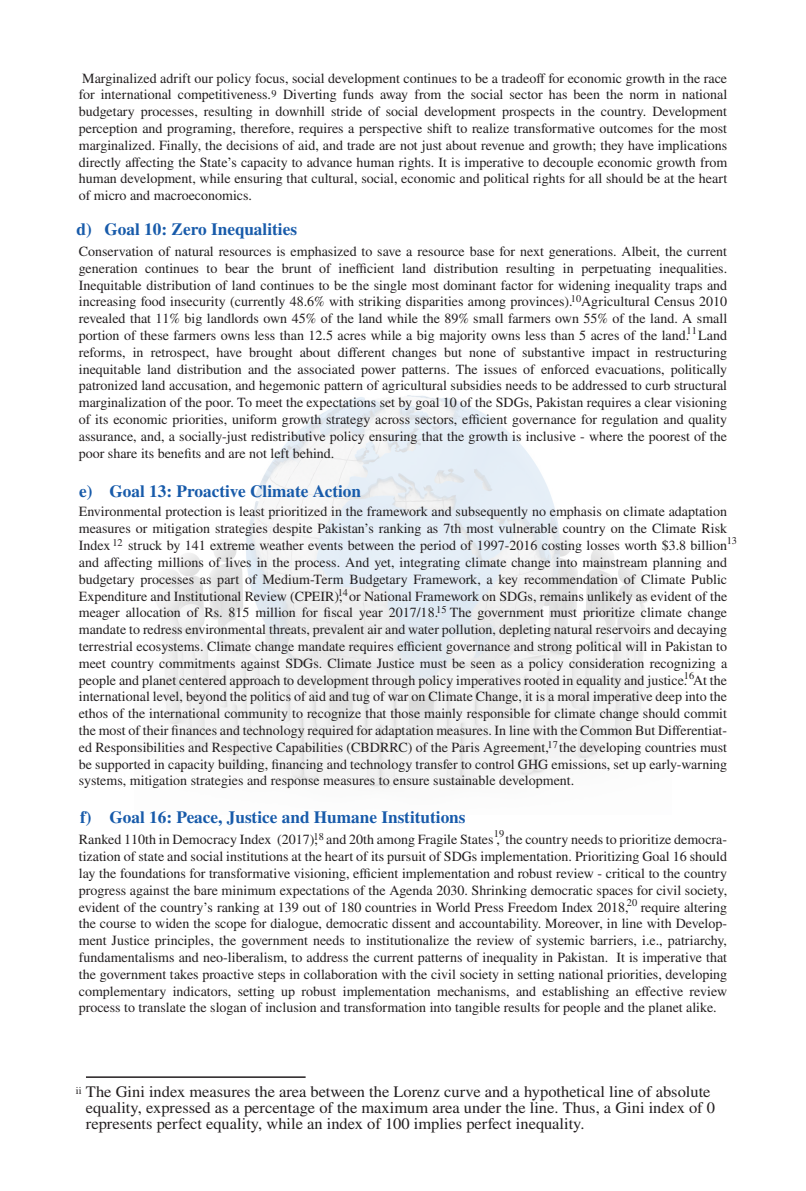
<style>
.page{position:relative;width:806px;height:1191px;background:#fff}
.page>*{position:absolute;margin:0;border:0;box-sizing:border-box;transform-origin:0 0}
.t1{font:700 17.2px "STIX General";color:#185baa}
.t2{font:16px/16px "STIX General";color:#231f20}
.t3{font:14px/16.8px "STIX General";color:#231f20;text-align:justify}
.t4{font:10.4px "STIX General";color:#231f20}
</style>
<div class="page">
<img style="left:156px;top:395px;width:496px;height:393px">
<hr style="left:86px;top:1076px;width:219px;height:2px;background:#231f20">
<p class="t3" style="left:79px;top:70px;width:650px">Marginalized adrift our policy focus, social development continues to be a tradeoff for economic growth in the race for international competitiveness. Diverting funds away from the social sector has been the norm in national budgetary processes, resulting in downhill stride of social development prospects in the country. Development perception and programing, therefore, requires a perspective shift to realize transformative outcomes for the most marginalized. Finally, the decisions of aid, and trade are not just about revenue and growth; they have implications directly affecting the State’s capacity to advance human rights. It is imperative to decouple economic growth from human development, while ensuring that cultural, social, economic and political rights for all should be at the heart of micro and macroeconomics.</p>
<p class="t1" style="left:76px;top:216px;width:222px">d) Goal 10: Zero Inequalities</p>
<p class="t4" style="left:271px;top:86px;width:7px">9</p>
<p class="t3" style="left:79px;top:243px;width:650px">Conservation of natural resources is emphasized to save a resource base for next generations. Albeit, the current generation continues to bear the brunt of inefficient land distribution resulting in perpetuating inequalities.<br>Inequitable distribution of land continues to be the single most dominant factor for widening inequality traps and increasing food insecurity (currently 48.6% with striking disparities among provinces). Agricultural Census 2010 revealed that 11% big landlords own 45% of the land while the 89% small farmers own 55% of the land. A small portion of these farmers owns less than 12.5 acres while a big majority owns less than 5 acres of the land. Land reforms, in retrospect, have brought about different changes but none of substantive impact in restructuring inequitable land distribution and the associated power patterns. The issues of enforced evacuations, politically patronized land accusation, and hegemonic pattern of agricultural subsidies needs to be addressed to curb structural marginalization of the poor. To meet the expectations set by goal 10 of the SDGs, Pakistan requires a clear visioning of its economic priorities, uniform growth strategy across sectors, efficient governance for regulation and quality assurance, and, a socially-just redistributive policy ensuring that the growth is inclusive - where the poorest of the poor share its benefits and are not left behind.</p>
<p class="t4" style="left:571px;top:292px;width:12px">10</p>
<p class="t4" style="left:686px;top:323px;width:12px">11</p>
<p class="t1" style="left:79px;top:478px;width:283px">e) Goal 13: Proactive Climate Action</p>
<p class="t3" style="left:79px;top:504px;width:650px">Environmental protection is least prioritized in the framework and subsequently no emphasis on climate adaptation measures or mitigation strategies despite Pakistan’s ranking as 7th most vulnerable country on the Climate Risk Index</p>
<p class="t4" style="left:112px;top:535px;width:12px">12</p>
<p class="t4" style="left:726px;top:533px;width:12px">13</p>
<p class="t3" style="left:79px;top:537px;width:650px;text-indent:49px">struck by 141 extreme weather events between the period of 1997-2016 costing losses worth $3.8 billion and affecting millions of lives in the process. And yet, integrating climate change into mainstream planning and budgetary processes as part of Medium-Term Budgetary Framework, a key recommendation of Climate Public Expenditure and Institutional Review (CPEIR), or National Framework on SDGs, remains unlikely as evident of the meager allocation of Rs. 815 million for fiscal year 2017/18. The government must prioritize climate change mandate to redress environmental threats, prevalent air and water pollution, depleting natural reservoirs and decaying terrestrial ecosystems. Climate change mandate requires efficient governance and strong political will in Pakistan to meet country commitments against SDGs. Climate Justice must be seen as a policy consideration recognizing a people and planet centered approach to development through policy imperatives rooted in equality and justice. At the international level, beyond the politics of aid and tug of war on Climate Change, it is a moral imperative deep into the ethos of the international community to recognize that those mainly responsible for climate change should commit the most of their finances and technology required for adaptation measures. In line with the Common But Differentiat&shy;ed Responsibilities and Respective Capabilities (CBDRRC) of the Paris Agreement, the developing countries must be supported in capacity building, financing and technology transfer to control GHG emissions, set up early-warning systems, mitigation strategies and response measures to ensure sustainable development.</p>
<p class="t4" style="left:338px;top:585px;width:12px">14</p>
<p class="t4" style="left:436px;top:602px;width:12px">15</p>
<p class="t4" style="left:683px;top:668px;width:12px">16</p>
<p class="t4" style="left:547px;top:737px;width:12px">17</p>
<p class="t1" style="left:80px;top:804px;width:387px">f) Goal 16: Peace, Justice and Humane Institutions</p>
<p class="t4" style="left:313px;top:829px;width:12px">18</p>
<p class="t4" style="left:494px;top:827px;width:12px">19</p>
<p class="t3" style="left:79px;top:832px;width:650px">Ranked 110th in Democracy Index (2017), and 20th among Fragile States , the country needs to prioritize democra&shy;tization of state and social institutions at the heart of its pursuit of SDGs implementation. Prioritizing Goal 16 should lay the foundations for transformative visioning, efficient implementation and robust review - critical to the country progress against the bare minimum expectations of the Agenda 2030. Shrinking democratic spaces for civil society, evident of the country’s ranking at 139 out of 180 countries in World Press Freedom Index 2018, require altering the course to widen the scope for dialogue, democratic dissent and accountability. Moreover, in line with Develop&shy;ment Justice principles, the government needs to institutionalize the review of systemic barriers, i.e., patriarchy, fundamentalisms and neo-liberalism, to address the current patterns of inequality in Pakistan. It is imperative that the government takes proactive steps in collaboration with the civil society in setting national priorities, developing complementary indicators, setting up robust implementation mechanisms, and establishing an effective review process to translate the slogan of inclusion and transformation into tangible results for people and the planet alike.</p>
<p class="t4" style="left:627px;top:895px;width:12px">20</p>
<p class="t2" style="left:86px;top:1084px;width:630px">The Gini index measures the area between the Lorenz curve and a hypothetical line of absolute equality, expressed as a percentage of the maximum area under the line. Thus, a Gini index of 0 represents perfect equality, while an index of 100 implies perfect inequality.</p>
<p class="t4" style="left:76px;top:1083px;width:7px">ii</p>
</div>
